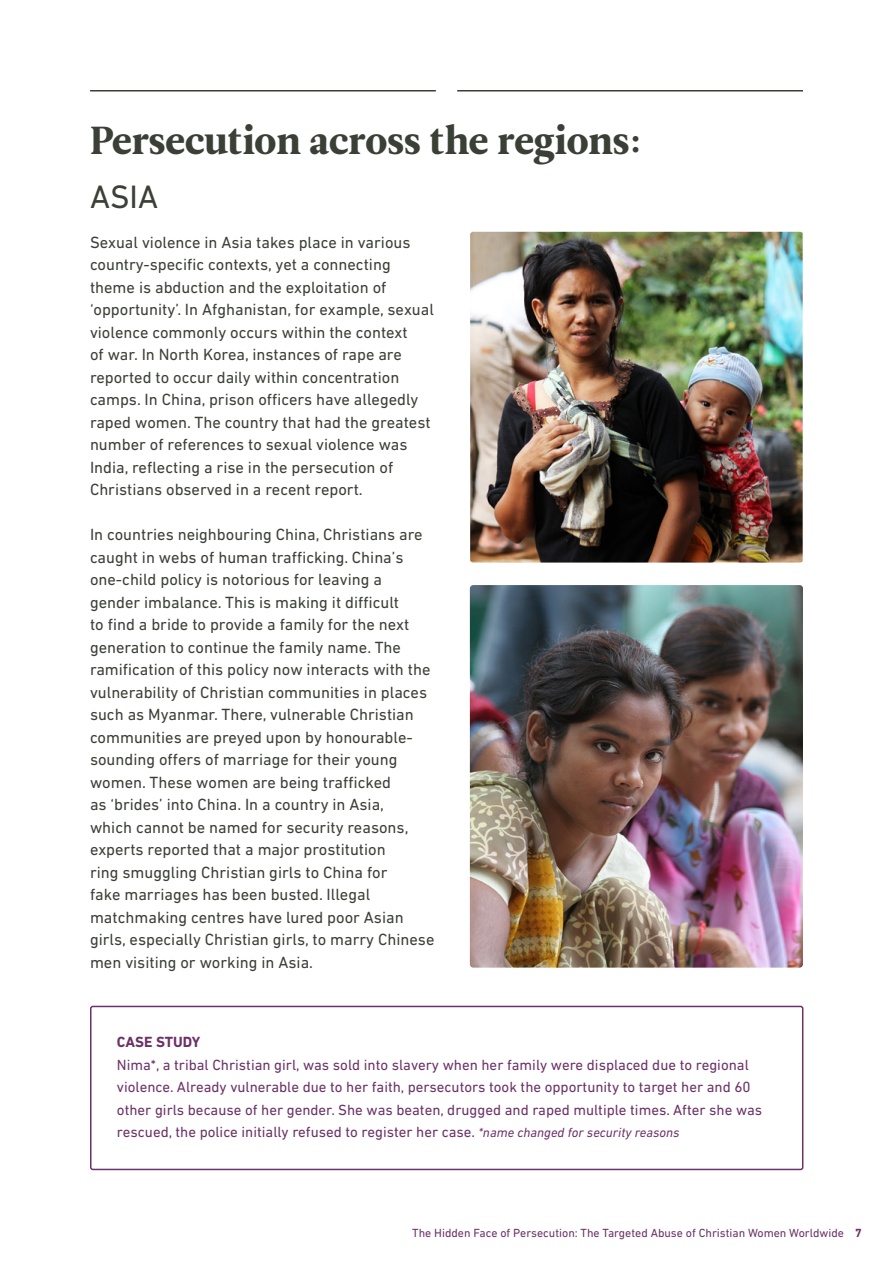
<style>
.page{position:relative;width:893px;height:1263px;background:#fff}
.page>*{position:absolute;margin:0;border:0;box-sizing:border-box;transform-origin:0 0}
.t1{font:39px "Leitura News Roman 4";color:#3b4037}
.t2{font:33px "DIN Next LT Pro";color:#3b4037}
.t3{font:16.5px/22.5px "DIN Next LT Pro";color:#3b4037}
.t4{font:15px/22.5px "DIN Next LT Pro";color:#6b3267}
.t5{font:700 15px "DIN Next LT Pro";color:#6b3267}
.t6{font:12px "DIN Next LT Pro";color:#6b3267}
.s1{font-style:italic;font-size:13.5px}
.s2{font-weight:700}
</style>
<div class="page">
<img style="left:470px;top:232px;width:333px;height:331px">
<hr style="left:90px;top:90px;width:346px;height:2px;background:#3b4037">
<div style="left:90px;top:1006px;width:713px;height:164px;border:2px solid #6b3267;border-radius:2px"></div>
<img style="left:470px;top:585px;width:333px;height:383px">
<hr style="left:457px;top:90px;width:346px;height:2px;background:#3b4037">
<h1 class="t1" style="left:90px;top:117px;width:553px">Persecution across the regions:</h1>
<h2 class="t2" style="left:90px;top:178px;width:70px">ASIA</h2>
<p class="t3" style="left:90px;top:230px;width:345px">Sexual violence in Asia takes place in various country-specific contexts, yet a connecting theme is abduction and the exploitation of ‘opportunity’. In Afghanistan, for example, sexual violence commonly occurs within the context<br>of war. In North Korea, instances of rape are reported to occur daily within concentration camps. In China, prison officers have allegedly raped women. The country that had the greatest number of references to sexual violence was India, reflecting a rise in the persecution of Christians observed in a recent report.</p>
<p class="t3" style="left:90px;top:523px;width:346px">In countries neighbouring China, Christians are caught in webs of human trafficking. China’s one-child policy is notorious for leaving a gender imbalance. This is making it difficult<br>to find a bride to provide a family for the next generation to continue the family name. The ramification of this policy now interacts with the vulnerability of Christian communities in places such as Myanmar. There, vulnerable Christian communities are preyed upon by honourable&shy;sounding offers of marriage for their young women. These women are being trafficked<br>as ‘brides’ into China. In a country in Asia,<br>which cannot be named for security reasons, experts reported that a major prostitution<br>ring smuggling Christian girls to China for<br>fake marriages has been busted. Illegal matchmaking centres have lured poor Asian girls, especially Christian girls, to marry Chinese men visiting or working in Asia.</p>
<p class="t5" style="left:117px;top:1033px;width:85px">CASE STUDY</p>
<p class="t4" style="left:117px;top:1053px;width:647px">Nima*, a tribal Christian girl, was sold into slavery when her family were displaced due to regional violence. Already vulnerable due to her faith, persecutors took the opportunity to target her and 60 other girls because of her gender. She was beaten, drugged and raped multiple times. After she was rescued, the police initially refused to register her case. <span class="s1">*name changed for security reasons</span></p>
<p class="t6" style="left:412px;top:1226px;width:451px">The Hidden Face of Persecution: The Targeted Abuse of Christian Women Worldwide <span class="s2">7</span></p>
</div>
